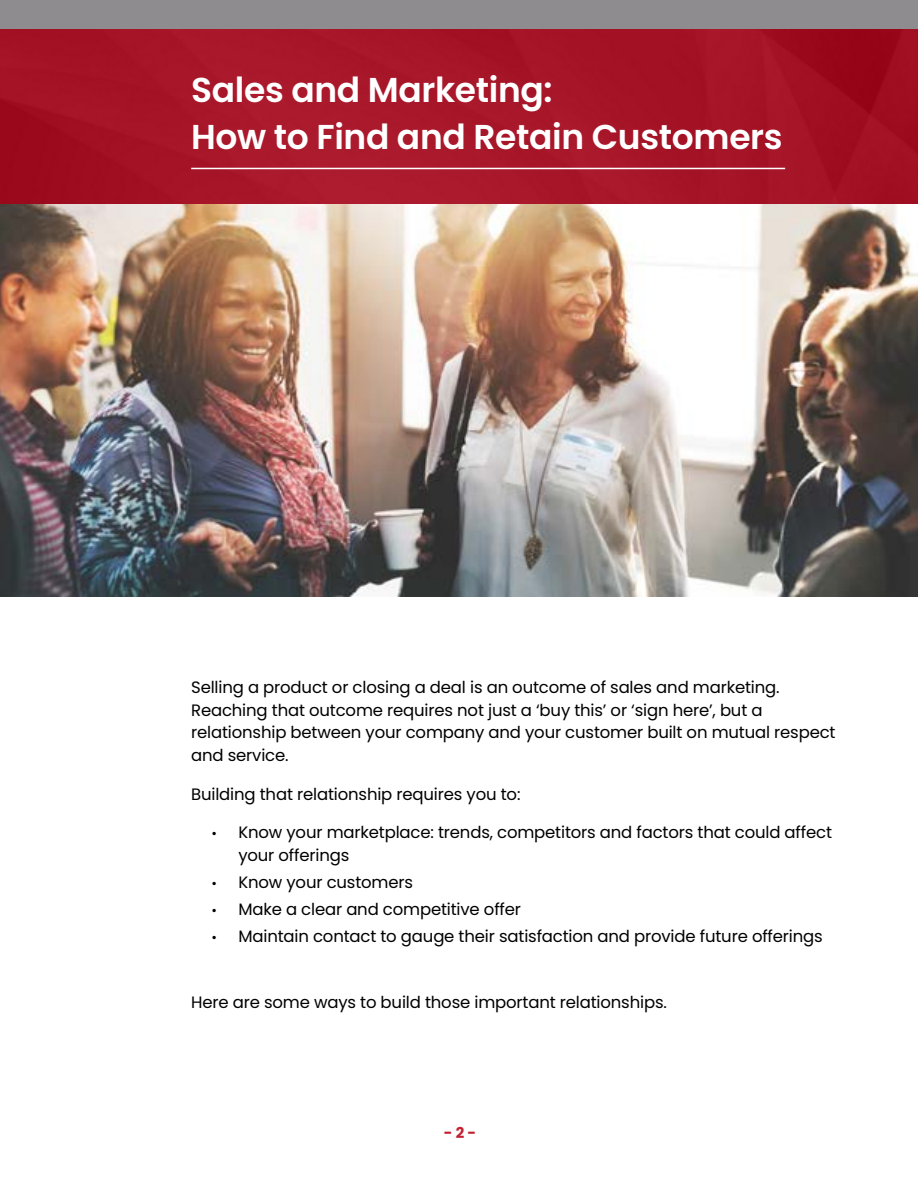
<style>
.page{position:relative;width:918px;height:1188px;background:#fff}
.page>*{position:absolute;margin:0;border:0;box-sizing:border-box;transform-origin:0 0}
.t1{font:600 34.5px/46.5px "Poppins";letter-spacing:-.01em;color:#fff}
.t2{font:16.5px/22.5px "Poppins";letter-spacing:-.01em;color:#000}
.t3{font:700 15px "Poppins";color:#c32032}
.s1{font-size:13.5px}
</style>
<div class="page">
<img style="left:0;top:203px;width:918px;height:393px">
<img style="left:0;top:28px;width:918px;height:175px">
<div style="left:0;top:0;width:918px;height:28px;background:#8e8c8f"></div>
<hr style="left:191px;top:168px;width:594px;height:1px;background:#fff">
<h1 class="t1" style="left:191px;top:67px;width:593px">Sales and Marketing:<br>How to Find and Retain Customers</h1>
<p class="t2" style="left:191px;top:676px;width:646px">Selling a product or closing a deal is an outcome of sales and marketing.<br>Reaching that outcome requires not just a ‘buy this’ or ‘sign here’, but a relationship between your company and your customer built on mutual respect and service.</p>
<p class="t2" style="left:191px;top:783px;width:331px">Building that relationship requires you to:</p>
<p class="t2" style="left:238px;top:821px;width:595px;text-indent:-27px"><span class="s1">•</span> Know your marketplace: trends, competitors and factors that could affect your offerings</p>
<p class="t2" style="left:211px;top:871px;width:203px"><span class="s1">•</span> Know your customers</p>
<p class="t2" style="left:211px;top:898px;width:311px"><span class="s1">•</span> Make a clear and competitive offer</p>
<p class="t2" style="left:211px;top:925px;width:613px"><span class="s1">•</span> Maintain contact to gauge their satisfaction and provide future offerings</p>
<p class="t2" style="left:191px;top:991px;width:477px">Here are some ways to build those important relationships.</p>
<p class="t3" style="left:444px;top:1124px;width:34px">- 2 -</p>
</div>
